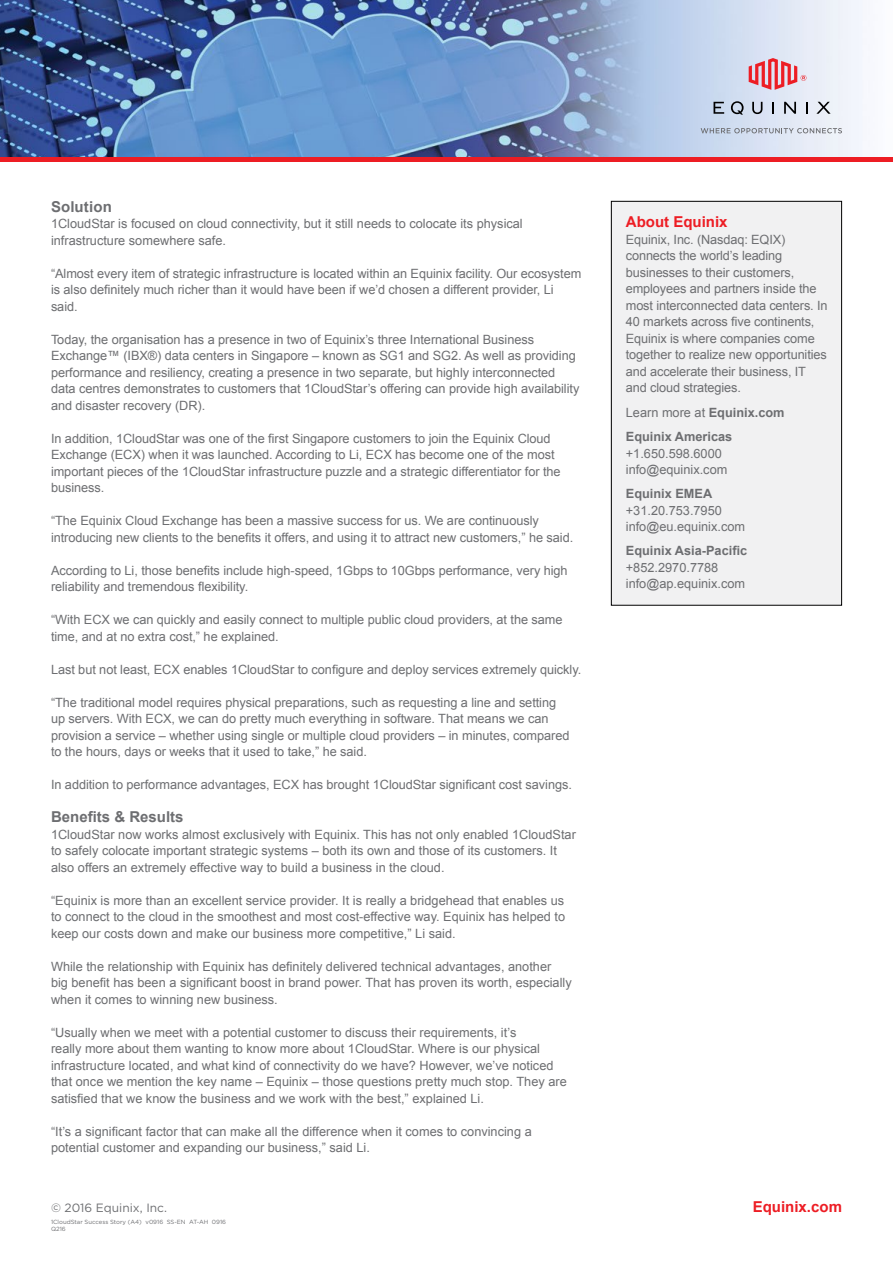
<style>
.page{position:relative;width:893px;height:1263px;background:#fff}
.page>*{position:absolute;margin:0;border:0;box-sizing:border-box;transform-origin:0 0}
.t1{font:700 15px "Arial";color:#6d6e71}
.t2{font:700 15px "Arial";color:#ed1d24}
.t3{font:12.75px/16.5px "Arial";letter-spacing:-.005em;color:#6d6e71}
.t4{font:700 12.75px/24px "Arial";color:#6d6e71}
.t5{font:12px "Gotham";color:#6d6e71}
.t6{font:6px/7.2px "Gotham";color:#6d6e71}
.s1{font-weight:400}
</style>
<div class="page">
<svg style="left:0;top:0;width:863px;height:157px;background:#7996c3"></svg>
<svg style="left:713px;top:102px;width:11px;height:12px"></svg>
<svg style="left:752px;top:102px;width:10px;height:12px"></svg>
<svg style="left:772px;top:102px;width:2px;height:12px"></svg>
<svg style="left:784px;top:102px;width:12px;height:12px"></svg>
<svg style="left:806px;top:102px;width:2px;height:12px"></svg>
<svg style="left:816px;top:102px;width:15px;height:12px"></svg>
<svg style="left:731px;top:101px;width:13px;height:14px"></svg>
<svg style="left:749px;top:58px;width:57px;height:32px;background:#e39aa5"></svg>
<svg style="left:701px;top:128px;width:141px;height:5px"></svg>
<div style="left:0;top:157px;width:893px;height:5px;background:#ed1d24"></div>
<div style="left:611px;top:201px;width:231px;height:404px;background:#f1f1f2"></div>
<div style="left:611px;top:201px;width:231px;height:405px;border:1px solid #000"></div>
<p class="t1" style="left:51px;top:197px;width:62px">Solution</p>
<p class="t3" style="left:51px;top:216px;width:473px">1CloudStar is focused on cloud connectivity, but it still needs to colocate its physical infrastructure somewhere safe.</p>
<p class="t3" style="left:51px;top:265px;width:532px">“Almost every item of strategic infrastructure is located within an Equinix facility. Our ecosystem is also definitely much richer than it would have been if we’d chosen a different provider, Li said.</p>
<p class="t3" style="left:51px;top:331px;width:530px">Today, the organisation has a presence in two of Equinix’s three International Business Exchange™ (IBX®) data centers in Singapore – known as SG1 and SG2. As well as providing performance and resiliency, creating a presence in two separate, but highly interconnected data centres demonstrates to customers that 1CloudStar’s offering can provide high availability and disaster recovery (DR).</p>
<p class="t3" style="left:51px;top:430px;width:511px">In addition, 1CloudStar was one of the first Singapore customers to join the Equinix Cloud Exchange (ECX) when it was launched. According to Li, ECX has become one of the most important pieces of the 1CloudStar infrastructure puzzle and a strategic differentiator for the business.</p>
<p class="t3" style="left:51px;top:513px;width:524px">“The Equinix Cloud Exchange has been a massive success for us. We are continuously introducing new clients to the benefits it offers, and using it to attract new customers,” he said.</p>
<p class="t3" style="left:51px;top:562px;width:518px">According to Li, those benefits include high-speed, 1Gbps to 10Gbps performance, very high reliability and tremendous flexibility.</p>
<p class="t3" style="left:51px;top:612px;width:513px">“With ECX we can quickly and easily connect to multiple public cloud providers, at the same time, and at no extra cost,” he explained.</p>
<p class="t3" style="left:51px;top:661px;width:532px">Last but not least, ECX enables 1CloudStar to configure and deploy services extremely quickly.</p>
<p class="t3" style="left:51px;top:694px;width:520px">“The traditional model requires physical preparations, such as requesting a line and setting up servers. With ECX, we can do pretty much everything in software. That means we can provision a service – whether using single or multiple cloud providers – in minutes, compared to the hours, days or weeks that it used to take,” he said.</p>
<p class="t3" style="left:51px;top:777px;width:522px">In addition to performance advantages, ECX has brought 1CloudStar significant cost savings.</p>
<p class="t1" style="left:51px;top:807px;width:134px">Benefits &amp; Results</p>
<p class="t3" style="left:51px;top:826px;width:526px">1CloudStar now works almost exclusively with Equinix. This has not only enabled 1CloudStar to safely colocate important strategic systems – both its own and those of its customers. It also offers an extremely effective way to build a business in the cloud.</p>
<p class="t3" style="left:51px;top:892px;width:516px;text-align:justify">“Equinix is more than an excellent service provider. It is really a bridgehead that enables us to connect to the cloud in the smoothest and most cost-effective way. Equinix has helped to keep our costs down and make our business more competitive,” Li said.</p>
<p class="t3" style="left:51px;top:958px;width:522px">While the relationship with Equinix has definitely delivered technical advantages, another<br>big benefit has been a significant boost in brand power. That has proven its worth, especially when it comes to winning new business.</p>
<p class="t3" style="left:51px;top:1024px;width:517px">“Usually when we meet with a potential customer to discuss their requirements, it’s<br>really more about them wanting to know more about 1CloudStar. Where is our physical infrastructure located, and what kind of connectivity do we have? However, we’ve noticed that once we mention the key name – Equinix – those questions pretty much stop. They are satisfied that we know the business and we work with the best,” explained Li.</p>
<p class="t3" style="left:51px;top:1123px;width:482px">“It’s a significant factor that can make all the difference when it comes to convincing a potential customer and expanding our business,” said Li.</p>
<p class="t5" style="left:51px;top:1200px;width:118px">© 2016 Equinix, Inc.</p>
<p class="t6" style="left:51px;top:1218px;width:177px">1CloudStar Success Story (A4) v0916 SS-EN AT-AH 0916<br>Q216</p>
<p class="t2" style="left:626px;top:212px;width:103px">About Equinix</p>
<p class="t3" style="left:626px;top:231px;width:203px">Equinix, Inc. (Nasdaq: EQIX) connects the world’s leading businesses to their customers, employees and partners inside the most interconnected data centers. In<br>40 markets across five continents,<br>Equinix is where companies come together to realize new opportunities and accelerate their business, IT and cloud strategies.</p>
<p class="t4" style="left:626px;top:401px;width:160px"><span class="s1">Learn more at</span> Equinix.com<br>Equinix Americas</p>
<p class="t3" style="left:626px;top:445px;width:103px">+1.650.598.6000 info@equinix.com</p>
<p class="t4" style="left:626px;top:482px;width:88px">Equinix EMEA</p>
<p class="t3" style="left:626px;top:502px;width:121px">+31.20.753.7950 info@eu.equinix.com</p>
<p class="t4" style="left:626px;top:539px;width:123px">Equinix Asia-Pacific</p>
<p class="t3" style="left:626px;top:559px;width:121px">+852.2970.7788 info@ap.equinix.com</p>
<p class="t2" style="left:753px;top:1197px;width:91px">Equinix.com</p>
</div>
